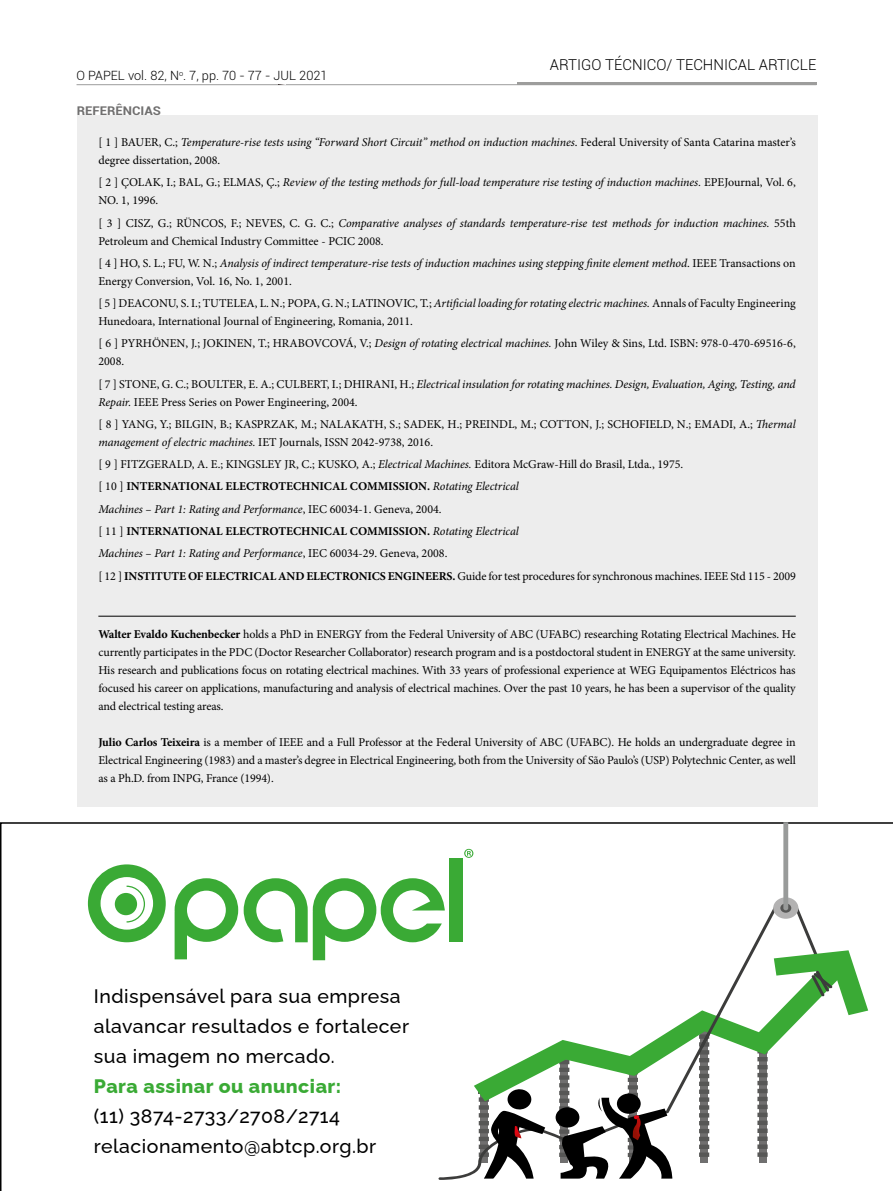
<style>
.page{position:relative;width:893px;height:1191px;background:#fff}
.page>*{position:absolute;margin:0;border:0;box-sizing:border-box;transform-origin:0 0}
.t1{font:500 19.5px/30px "Raleway";letter-spacing:.025em;color:#000}
.t2{font:800 19.5px "Raleway";letter-spacing:.025em;color:#3aaa35}
.t3{font:300 15px "Roboto";color:#000}
.t4{font:300 12.75px "Roboto";color:#000}
.t5{font:12px/18px "Minion Pro";letter-spacing:-.005em;color:#000}
.t6{font:italic 12px/18px "Minion Pro";letter-spacing:-.01em;color:#000}
.t7{font:700 12px "Roboto";color:#706f6f;scale:1.1 1}
.s1{font-style:italic}
.s2{font-style:normal}
.s3{font-weight:700}
</style>
<div class="page">
<hr style="left:77px;top:84px;width:739px;height:1px;background:#9d9d9c">
<hr style="left:517px;top:82px;width:299px;height:2px;background:#9d9d9c">
<div style="left:77px;top:115px;width:740px;height:692px;background:#ededed"></div>
<hr style="left:98px;top:616px;width:698px;height:1px;background:#000">
<svg style="left:0;top:822px;width:893px;height:369px"></svg>
<svg style="left:438px;top:906px;width:387px;height:273px"></svg>
<div style="left:556px;top:1107px;width:23px;height:20px;background:#000;border-radius:50%"></div>
<svg style="left:474px;top:960px;width:371px;height:141px"></svg>
<svg style="left:699px;top:1014px;width:21px;height:34px"></svg>
<div style="left:773px;top:897px;width:25px;height:21px;background:#b3b2b2;border-radius:50%"></div>
<svg style="left:780px;top:903px;width:11px;height:9px"></svg>
<svg style="left:774px;top:950px;width:94px;height:65px"></svg>
<svg style="left:783px;top:822px;width:5px;height:88px"></svg>
<svg style="left:561px;top:1097px;width:111px;height:81px"></svg>
<svg style="left:479px;top:1087px;width:66px;height:91px"></svg>
<svg style="left:464px;top:849px;width:9px;height:9px"></svg>
<div style="left:449px;top:858px;width:13px;height:83px;background:#3aaa35"></div>
<svg style="left:175px;top:878px;width:63px;height:81px"></svg>
<svg style="left:88px;top:864px;width:78px;height:78px"></svg>
<div style="left:115px;top:893px;width:22px;height:22px;background:#3aaa35;border-radius:50%"></div>
<svg style="left:244px;top:878px;width:201px;height:82px"></svg>
<p class="t3" style="left:550px;top:54px;width:268px">ARTIGO TÉCNICO/ TECHNICAL ARTICLE</p>
<p class="t4" style="left:77px;top:67px;width:252px">O PAPEL vol. 82, N<sup>o</sup>. 7, pp. 70 - 77 - JUL 2021</p>
<p class="t7" style="left:77px;top:103px;width:78px">REFERÊNCIAS</p>
<p class="t5" style="left:98px;top:133px;width:699px">[ 1 ] BAUER, C.; <span class="s1">Temperature-rise tests using “Forward Short Circuit” method on induction machines</span>. Federal University of Santa Catarina master’s degree dissertation, 2008.</p>
<p class="t6" style="left:98px;top:173px;width:699px"><span class="s2">[ 2 ] ÇOLAK, I.; BAL, G.; ELMAS, Ç.;</span> Review of the testing methods for full-load temperature rise testing of induction machines. <span class="s2">EPEJournal, Vol. 6,<br>NO. 1, 1996.</span></p>
<p class="t5" style="left:98px;top:214px;width:699px">[ 3 ] CISZ, G.; RÜNCOS, F.; NEVES, C. G. C.; <span class="s1">Comparative analyses of standards temperature-rise test methods for induction machines.</span> 55th<br>Petroleum and Chemical Industry Committee - PCIC 2008.</p>
<p class="t6" style="left:98px;top:254px;width:699px"><span class="s2">[ 4 ] HO, S. L.; FU, W. N.;</span> Analysis of indirect temperature-rise tests of induction machines using stepping finite element method<span class="s2">. IEEE Transactions on<br>Energy Conversion, Vol. 16, No. 1, 2001.</span></p>
<p class="t5" style="left:98px;top:294px;width:699px">[ 5 ] DEACONU, S. I.; TUTELEA, L. N.; POPA, G. N.; LATINOVIC, T.; <span class="s1">Artificial loading for rotating electric machines.</span> Annals of Faculty Engineering<br>Hunedoara, International Journal of Engineering, Romania, 2011.</p>
<p class="t5" style="left:98px;top:335px;width:699px">[ 6 ] PYRHÖNEN, J.; JOKINEN, T.; HRABOVCOVÁ, V.; <span class="s1">Design of rotating electrical machines.</span> John Wiley &amp; Sins, Ltd. ISBN: 978-0-470-69516-6,<br>2008.</p>
<p class="t5" style="left:98px;top:375px;width:699px">[ 7 ] STONE, G. C.; BOULTER, E. A.; CULBERT, I.; DHIRANI, H.; <span class="s1">Electrical insulation for rotating machines. Design, Evaluation, Aging, Testing, and<br>Repair.</span> IEEE Press Series on Power Engineering, 2004.</p>
<p class="t5" style="left:98px;top:415px;width:699px">[ 8 ] YANG, Y.; BILGIN, B.; KASPRZAK, M.; NALAKATH, S.; SADEK, H.; PREINDL, M.; COTTON, J.; SCHOFIELD, N.; EMADI, A.; <span class="s1">Thermal management of electric machines.</span> IET Journals, ISSN 2042-9738, 2016.</p>
<p class="t5" style="left:98px;top:453px;width:699px;line-height:22.2px">[ 9 ] FITZGERALD, A. E.; KINGSLEY JR, C.; KUSKO, A.; <span class="s1">Electrical Machines.</span> Editora McGraw-Hill do Brasil, Ltda., 1975.<br>[ 10 ] <span class="s3">INTERNATIONAL ELECTROTECHNICAL COMMISSION.</span> <span class="s1">Rotating Electrical<br>Machines – Part 1: Rating and Performance</span>, IEC 60034-1. Geneva, 2004.<br>[ 11 ] <span class="s3">INTERNATIONAL ELECTROTECHNICAL COMMISSION.</span> <span class="s1">Rotating Electrical<br>Machines – Part 1: Rating and Performance</span>, IEC 60034-29. Geneva, 2008.<br>[ 12 ] <span class="s3">INSTITUTE OF ELECTRICAL AND ELECTRONICS ENGINEERS.</span> Guide for test procedures for synchronous machines. IEEE Std 115 - 2009</p>
<p class="t5" style="left:98px;top:625px;width:699px;text-align:justify"><span class="s3">Walter Evaldo Kuchenbecker</span> holds a PhD in ENERGY from the Federal University of ABC (UFABC) researching Rotating Electrical Machines. He currently participates in the PDC (Doctor Researcher Collaborator) research program and is a postdoctoral student in ENERGY at the same university.<br>His research and publications focus on rotating electrical machines. With 33 years of professional experience at WEG Equipamentos Eléctricos has focused his career on applications, manufacturing and analysis of electrical machines. Over the past 10 years, he has been a supervisor of the quality and electrical testing areas.</p>
<p class="t5" style="left:98px;top:733px;width:699px;text-align:justify"><span class="s3">Julio Carlos Teixeira</span> is a member of IEEE and a Full Professor at the Federal University of ABC (UFABC). He holds an undergraduate degree in Electrical Engineering (1983) and a master’s degree in Electrical Engineering, both from the University of São Paulo’s (USP) Polytechnic Center, as well as a Ph.D. from INPG, France (1994).</p>
<h1 class="t1" style="left:94px;top:978px;width:317px">Indispensável para sua empresa alavancar resultados e fortalecer sua imagem no mercado.</h1>
<h1 class="t2" style="left:94px;top:1070px;width:249px">Para assinar ou anunciar:</h1>
<h1 class="t1" style="left:94px;top:1098px;width:284px">(11) 3874-2733/2708/2714 relacionamento@abtcp.org.br</h1>
</div>
